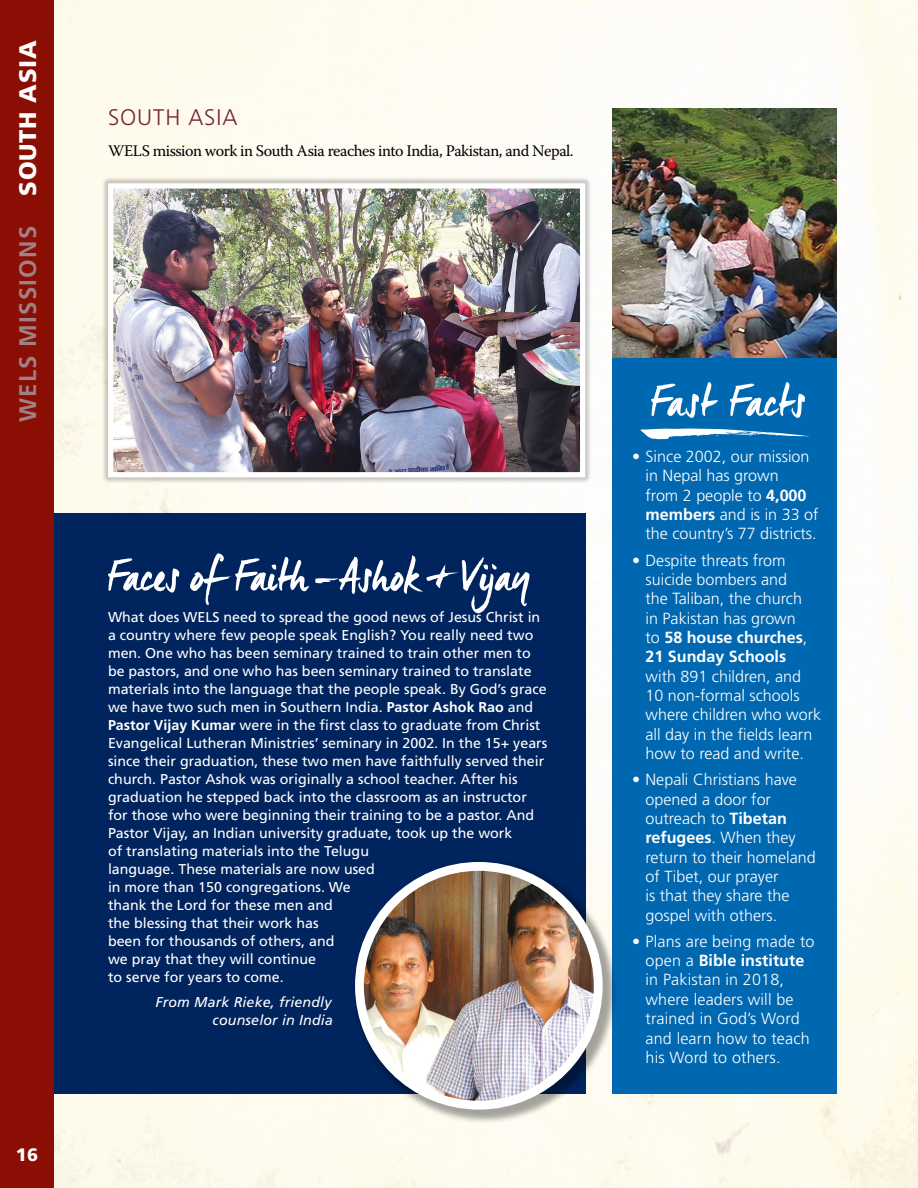
<style>
.page{position:relative;width:918px;height:1188px;background:#fff}
.page>*{position:absolute;margin:0;border:0;box-sizing:border-box;transform-origin:0 0}
.t1{font:700 24px "Frutiger LT Std";letter-spacing:.05em;color:#9f8083}
.t2{font:900 24px "Frutiger LT Std";letter-spacing:.03em;color:#fff}
.t3{font:300 22.5px "Frutiger LT Std";letter-spacing:.04em;color:#78242f}
.t4{font:900 18px "Frutiger LT Std";color:#fff}
.t5{font:300 16.2px/19.4px "Frutiger LT Std";color:#fff}
.t6{font:16.2px "Warnock Pro";letter-spacing:-.03em;color:#000}
.t7{font:14.25px/18px "Frutiger LT Std";color:#fff}
.t8{font:italic 14.25px/18px "Frutiger LT Std";letter-spacing:.01em;color:#fff;text-align:right}
.s1{font-weight:700}
</style>
<div class="page">
<img style="left:54px;top:0;width:864px;height:1188px">
<div style="left:0;top:0;width:54px;height:1188px;background:#8b0e04"></div>
<div style="left:612px;top:357px;width:225px;height:736px;background:#0067b1"></div>
<svg style="left:651px;top:382px;width:154px;height:36px"></svg>
<div style="left:101px;top:177px;width:491px;height:307px;background:#000;opacity:.21"></div>
<img style="left:114px;top:189px;width:465px;height:282px">
<div style="left:108px;top:183px;width:477px;height:294px;border:5px solid #fff"></div>
<img style="left:612px;top:108px;width:225px;height:249px">
<div style="left:54px;top:513px;width:531px;height:580px;background:#00245d"></div>
<svg style="left:108px;top:553px;width:422px;height:60px"></svg>
<div style="left:351px;top:859px;width:267px;height:266px;background:#000;opacity:.36"></div>
<img style="left:359px;top:866px;width:239px;height:239px;border-radius:119px">
<div style="left:355px;top:862px;width:248px;height:248px;border:9px solid #fff;border-radius:50%"></div>
<svg style="left:640px;top:428px;width:169px;height:12px"></svg>
<h1 class="t2" style="left:13px;top:196px;width:157px;rotate:-90deg">SOUTH ASIA</h1>
<h1 class="t1" style="left:14px;top:422px;width:197px;rotate:-90deg">WELS MISSIONS</h1>
<p class="t4" style="left:16px;top:1144px;width:24px">16</p>
<h2 class="t3" style="left:108px;top:104px;width:131px">SOUTH ASIA</h2>
<p class="t6" style="left:108px;top:141px;width:467px">WELS mission work in South Asia reaches into India, Pakistan, and Nepal.</p>
<p class="t7" style="left:108px;top:608px;width:441px">What does WELS need to spread the good news of Jesus Christ in a country where few people speak English? You really need two men. One who has been seminary trained to train other men to be pastors, and one who has been seminary trained to translate materials into the language that the people speak. By God’s grace we have two such men in Southern India. <span class="s1">Pastor Ashok Rao</span> and <span class="s1">Pastor Vijay Kumar</span> were in the first class to graduate from Christ Evangelical Lutheran Ministries’ seminary in 2002. In the 15+ years since their graduation, these two men have faithfully served their church. Pastor Ashok was originally a school teacher. After his graduation he stepped back into the classroom as an instructor for those who were beginning their training to be a pastor. And Pastor Vijay, an Indian university graduate, took up the work<br>of translating materials into the Telugu<br>language. These materials are now used<br>in more than 150 congregations. We<br>thank the Lord for these men and<br>the blessing that their work has<br>been for thousands of others, and<br>we pray that they will continue<br>to serve for years to come.</p>
<p class="t8" style="left:155px;top:993px;width:179px">From Mark Rieke, friendly counselor in India</p>
<p class="t5" style="left:646px;top:447px;width:174px;text-indent:-13px">• Since 2002, our mission in Nepal has grown<br>from 2 people to <span class="s1">4,000 members</span> and is in 33 of the country’s 77 districts.</p>
<p class="t5" style="left:646px;top:551px;width:163px;text-indent:-13px">• Despite threats from suicide bombers and the Taliban, the church in Pakistan has grown to <span class="s1">58 house churches</span>,<br><span class="s1">21 Sunday Schools</span></p>
<p class="t5" style="left:646px;top:667px;width:177px">with 891 children, and<br>10 non-formal schools where children who work all day in the fields learn how to read and write.</p>
<p class="t5" style="left:646px;top:770px;width:172px;text-indent:-13px">• Nepali Christians have opened a door for outreach to <span class="s1">Tibetan refugees</span>. When they return to their homeland of Tibet, our prayer<br>is that they share the gospel with others.</p>
<p class="t5" style="left:646px;top:932px;width:171px;text-indent:-13px">• Plans are being made to open a <span class="s1">Bible institute </span>in Pakistan in 2018, where leaders will be trained in God’s Word and learn how to teach his Word to others.</p>
</div>
